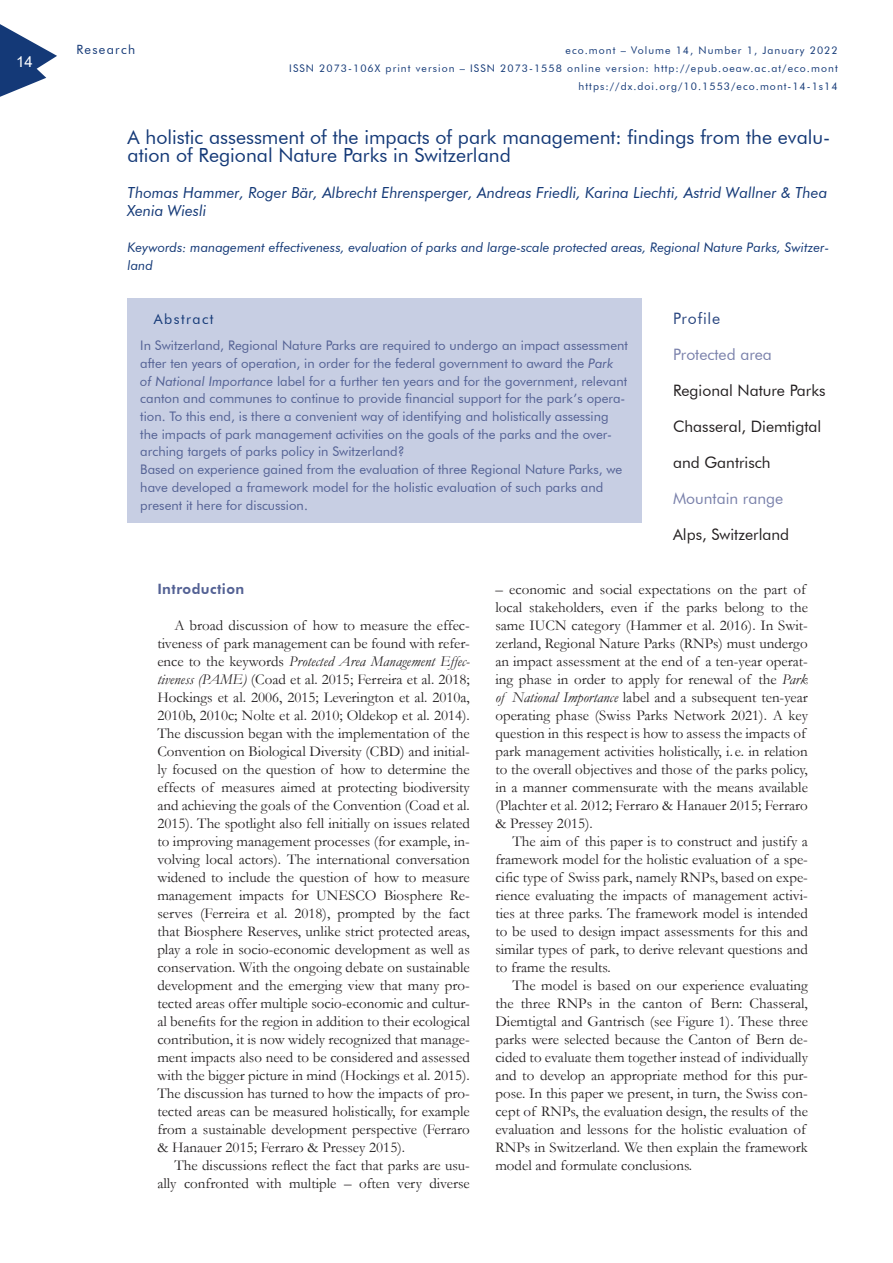
<style>
.page{position:relative;width:893px;height:1263px;background:#fff}
.page>*{position:absolute;margin:0;border:0;box-sizing:border-box;transform-origin:0 0}
.t1{font:19.5px/18px "Futura BT";color:#143977}
.t2{font:15.75px "Futura BT";color:#231f20}
.t3{font:15.75px "Futura BT";color:#7a81ab}
.t4{font:15.75px "Futura BT";letter-spacing:.05em;color:#294680}
.t5{font:italic 15.3px/18px "Futura BT";color:#143977}
.t6{font:15px/18px "Garamond";color:#231f20;text-align:justify}
.t7{font:15px "Arial";color:#fff}
.t8{font:800 14.25px "Futura BT";letter-spacing:.03em;color:#536194}
.t9{font:14.25px "Futura BT";letter-spacing:.1em;color:#143977}
.t10{font:13.2px/17.7px "Futura BT";color:#536194}
.t11{font:italic 13.2px/18px "Futura BT";color:#143977}
.t12{font:12.75px "Futura BT";letter-spacing:.1em;color:#143977}
.t13{font:10.5px/18px "Futura BT";letter-spacing:.1em;color:#143977;text-align:right}
.s1{font-style:italic}
</style>
<div class="page">
<div style="left:128px;top:298px;width:514px;height:224px;background:#c7cee3"></div>
<svg style="left:0;top:24px;width:57px;height:73px"></svg>
<p class="t7" style="left:16px;top:51px;width:18px">14</p>
<p class="t12" style="left:77px;top:42px;width:60px">Research</p>
<p class="t13" style="left:289px;top:41px;width:550px">eco.mont – Volume 14, Number 1, January 2022<br>ISSN 2073-106X print version – ISSN 2073-1558 online version: http://epub.oeaw.ac.at/eco.mont https://dx.doi.org/10.1553/eco.mont-14-1s14</p>
<h1 class="t1" style="left:128px;top:128px;width:704px">A holistic assessment of the impacts of park management: findings from the evalu&shy;ation of Regional Nature Parks in Switzerland</h1>
<p class="t5" style="left:128px;top:183px;width:701px">Thomas Hammer, Roger Bär, Albrecht Ehrensperger, Andreas Friedli, Karina Liechti, Astrid Wallner &amp; Thea<br>Xenia Wiesli</p>
<p class="t11" style="left:128px;top:238px;width:703px">Keywords: management effectiveness, evaluation of parks and large-scale protected areas, Regional Nature Parks, Switzer&shy;land</p>
<p class="t9" style="left:154px;top:310px;width:61px">Abstract</p>
<p class="t10" style="left:140px;top:337px;width:489px">In Switzerland, Regional Nature Parks are required to undergo an impact assessment after ten years of operation, in order for the federal government to award the <span class="s1">Park<br>of National Importance</span> label for a further ten years and for the government, relevant canton and communes to continue to provide financial support for the park’s opera&shy;tion. To this end, is there a convenient way of identifying and holistically assessing the impacts of park management activities on the goals of the parks and the over&shy;arching targets of parks policy in Switzerland?<br>Based on experience gained from the evaluation of three Regional Nature Parks, we have developed a framework model for the holistic evaluation of such parks and present it here for discussion.</p>
<p class="t4" style="left:673px;top:309px;width:49px">Profile</p>
<p class="t3" style="left:673px;top:345px;width:100px">Protected area</p>
<p class="t2" style="left:673px;top:381px;width:154px">Regional Nature Parks</p>
<p class="t2" style="left:673px;top:417px;width:150px">Chasseral, Diemtigtal</p>
<p class="t2" style="left:673px;top:453px;width:99px">and Gantrisch</p>
<p class="t3" style="left:673px;top:489px;width:112px">Mountain range</p>
<p class="t2" style="left:673px;top:525px;width:118px">Alps, Switzerland</p>
<p class="t8" style="left:157px;top:580px;width:89px">Introduction</p>
<p class="t6" style="left:157px;top:616px;width:314px;text-indent:17px">A broad discussion of how to measure the effec&shy;tiveness of park management can be found with refer&shy;ence to the keywords <span class="s1">Protected Area Management Effec&shy;tiveness (PAME)</span> (Coad et al. 2015; Ferreira et al. 2018; Hockings et al. 2006, 2015; Leverington et al. 2010a, 2010b, 2010c; Nolte et al. 2010; Oldekop et al. 2014).<br>The discussion began with the implementation of the Convention on Biological Diversity (CBD) and initial&shy;ly focused on the question of how to determine the effects of measures aimed at protecting biodiversity and achieving the goals of the Convention (Coad et al.<br>2015). The spotlight also fell initially on issues related to improving management processes (for example, in&shy;volving local actors). The international conversation widened to include the question of how to measure management impacts for UNESCO Biosphere Re&shy;serves (Ferreira et al. 2018), prompted by the fact that Biosphere Reserves, unlike strict protected areas, play a role in socio-economic development as well as conservation. With the ongoing debate on sustainable development and the emerging view that many pro&shy;tected areas offer multiple socio-economic and cultur&shy;al benefits for the region in addition to their ecological contribution, it is now widely recognized that manage&shy;ment impacts also need to be considered and assessed with the bigger picture in mind (Hockings et al. 2015).<br>The discussion has turned to how the impacts of pro&shy;tected areas can be measured holistically, for example from a sustainable development perspective (Ferraro &amp; Hanauer 2015; Ferraro &amp; Pressey 2015).</p>
<p class="t6" style="left:157px;top:1156px;width:314px;text-align:right">The discussions reflect the fact that parks are usu&shy;ally confronted with multiple – often very diverse</p>
<p class="t6" style="left:495px;top:580px;width:314px;text-align:left">– economic and social expectations on the part of local stakeholders, even if the parks belong to the same IUCN category (Hammer et al. 2016). In Swit&shy;zerland, Regional Nature Parks (RNPs) must undergo an impact assessment at the end of a ten-year operat&shy;ing phase in order to apply for renewal of the <span class="s1">Park of National Importance</span> label and a subsequent ten-year operating phase (Swiss Parks Network 2021). A key question in this respect is how to assess the impacts of park management activities holistically, i. e. in relation to the overall objectives and those of the parks policy, in a manner commensurate with the means available (Plachter et al. 2012; Ferraro &amp; Hanauer 2015; Ferraro &amp; Pressey 2015).</p>
<p class="t6" style="left:495px;top:832px;width:314px;text-indent:17px">The aim of this paper is to construct and justify a framework model for the holistic evaluation of a spe&shy;cific type of Swiss park, namely RNPs, based on expe&shy;rience evaluating the impacts of management activi&shy;ties at three parks. The framework model is intended to be used to design impact assessments for this and similar types of park, to derive relevant questions and to frame the results.</p>
<p class="t6" style="left:495px;top:976px;width:314px;text-align:left;text-indent:17px">The model is based on our experience evaluating the three RNPs in the canton of Bern: Chasseral, Diemtigtal and Gantrisch (see Figure 1). These three parks were selected because the Canton of Bern de&shy;cided to evaluate them together instead of individually and to develop an appropriate method for this pur&shy;pose. In this paper we present, in turn, the Swiss con&shy;cept of RNPs, the evaluation design, the results of the evaluation and lessons for the holistic evaluation of RNPs in Switzerland. We then explain the framework model and formulate conclusions.</p>
</div>
